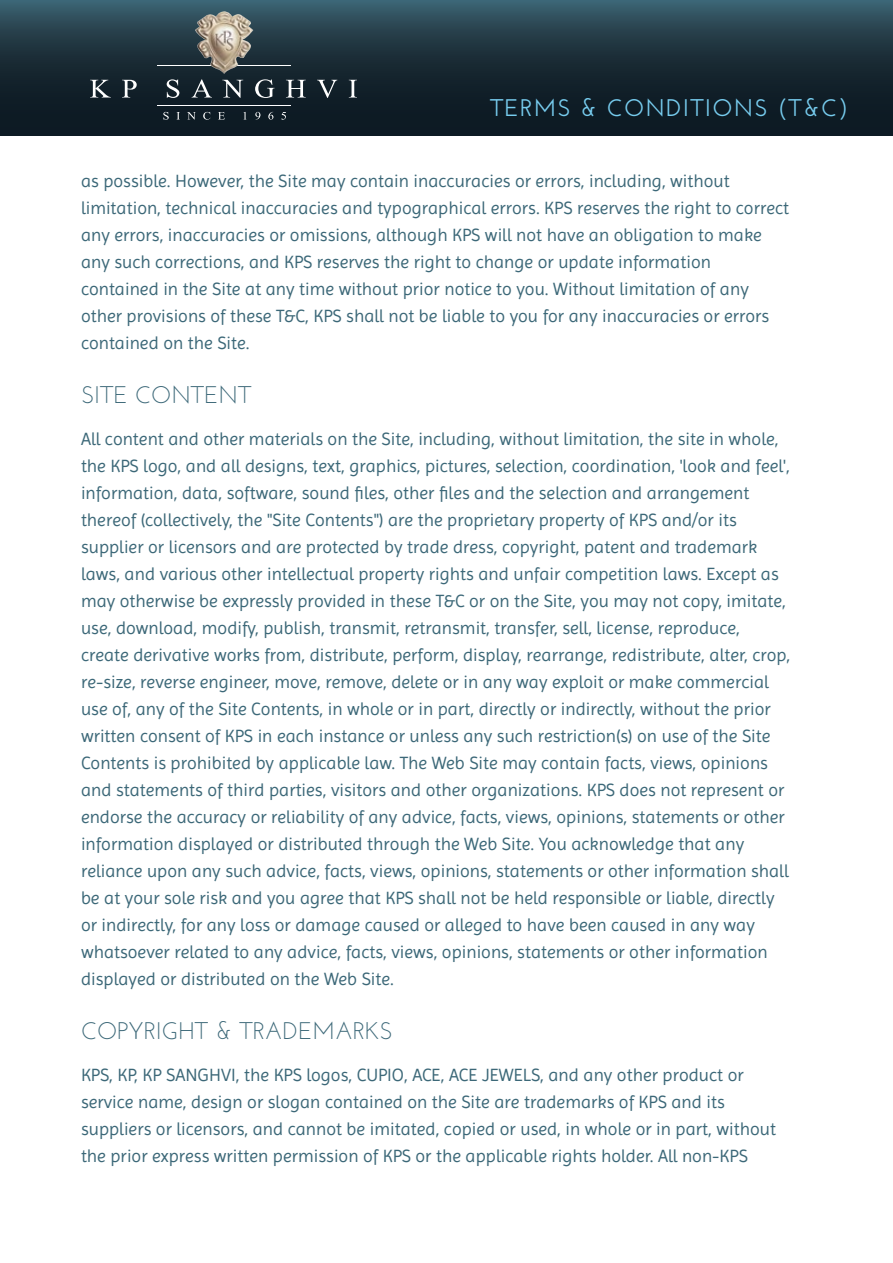
<style>
.page{position:relative;width:893px;height:1263px;background:#fff}
.page>*{position:absolute;margin:0;border:0;box-sizing:border-box;transform-origin:0 0}
.t1{font:24px "Josefin Sans";color:#3c6878}
.t2{font:600 24px "Josefin Sans";letter-spacing:.05em;color:#7ce}
.t3{font:18px/27px "Imprima";color:#3c6878}
</style>
<div class="page">
<svg style="left:0;top:0;width:893px;height:136px;background:#1c303a"></svg>
<hr style="left:158px;top:66px;width:133px;height:1px;background:#fff">
<hr style="left:158px;top:105px;width:133px;height:1px;background:#fff">
<img style="left:195px;top:11px;width:58px;height:63px">
<svg style="left:167px;top:79px;width:12px;height:19px"></svg>
<svg style="left:192px;top:79px;width:20px;height:19px"></svg>
<svg style="left:222px;top:80px;width:21px;height:18px"></svg>
<svg style="left:255px;top:79px;width:20px;height:19px"></svg>
<svg style="left:286px;top:80px;width:20px;height:18px"></svg>
<svg style="left:317px;top:80px;width:20px;height:18px"></svg>
<svg style="left:349px;top:80px;width:8px;height:18px"></svg>
<svg style="left:163px;top:112px;width:6px;height:8px"></svg>
<svg style="left:176px;top:112px;width:4px;height:8px"></svg>
<svg style="left:187px;top:112px;width:9px;height:8px"></svg>
<svg style="left:203px;top:112px;width:7px;height:8px"></svg>
<svg style="left:218px;top:112px;width:7px;height:8px"></svg>
<svg style="left:243px;top:112px;width:4px;height:8px"></svg>
<svg style="left:255px;top:112px;width:5px;height:8px"></svg>
<svg style="left:268px;top:112px;width:5px;height:8px"></svg>
<svg style="left:281px;top:112px;width:5px;height:8px"></svg>
<svg style="left:90px;top:80px;width:21px;height:18px"></svg>
<svg style="left:122px;top:80px;width:15px;height:18px"></svg>
<h1 class="t2" style="left:490px;top:94px;width:359px">TERMS &amp; CONDITIONS (T&amp;C)</h1>
<p class="t3" style="left:81px;top:167px;width:709px">as possible. However, the Site may contain inaccuracies or errors, including, without limitation, technical inaccuracies and typographical errors. KPS reserves the right to correct any errors, inaccuracies or omissions, although KPS will not have an obligation to make any such corrections, and KPS reserves the right to change or update information contained in the Site at any time without prior notice to you. Without limitation of any other provisions of these T&amp;C, KPS shall not be liable to you for any inaccuracies or errors contained on the Site.</p>
<h1 class="t1" style="left:81px;top:380px;width:172px">SITE CONTENT</h1>
<p class="t3" style="left:81px;top:425px;width:711px">All content and other materials on the Site, including, without limitation, the site in whole, the KPS logo, and all designs, text, graphics, pictures, selection, coordination, 'look and feel', information, data, software, sound files, other files and the selection and arrangement thereof (collectively, the "Site Contents") are the proprietary property of KPS and/or its supplier or licensors and are protected by trade dress, copyright, patent and trademark laws, and various other intellectual property rights and unfair competition laws. Except as may otherwise be expressly provided in these T&amp;C or on the Site, you may not copy, imitate, use, download, modify, publish, transmit, retransmit, transfer, sell, license, reproduce, create derivative works from, distribute, perform, display, rearrange, redistribute, alter, crop, re-size, reverse engineer, move, remove, delete or in any way exploit or make commercial use of, any of the Site Contents, in whole or in part, directly or indirectly, without the prior written consent of KPS in each instance or unless any such restriction(s) on use of the Site Contents is prohibited by applicable law. The Web Site may contain facts, views, opinions and statements of third parties, visitors and other organizations. KPS does not represent or endorse the accuracy or reliability of any advice, facts, views, opinions, statements or other information displayed or distributed through the Web Site. You acknowledge that any reliance upon any such advice, facts, views, opinions, statements or other information shall be at your sole risk and you agree that KPS shall not be held responsible or liable, directly or indirectly, for any loss or damage caused or alleged to have been caused in any way whatsoever related to any advice, facts, views, opinions, statements or other information displayed or distributed on the Web Site.</p>
<h1 class="t1" style="left:81px;top:1016px;width:313px">COPYRIGHT &amp; TRADEMARKS</h1>
<p class="t3" style="left:81px;top:1061px;width:696px">KPS, KP, KP SANGHVI, the KPS logos, CUPIO, ACE, ACE JEWELS, and any other product or service name, design or slogan contained on the Site are trademarks of KPS and its suppliers or licensors, and cannot be imitated, copied or used, in whole or in part, without the prior express written permission of KPS or the applicable rights holder. All non-KPS</p>
</div>
